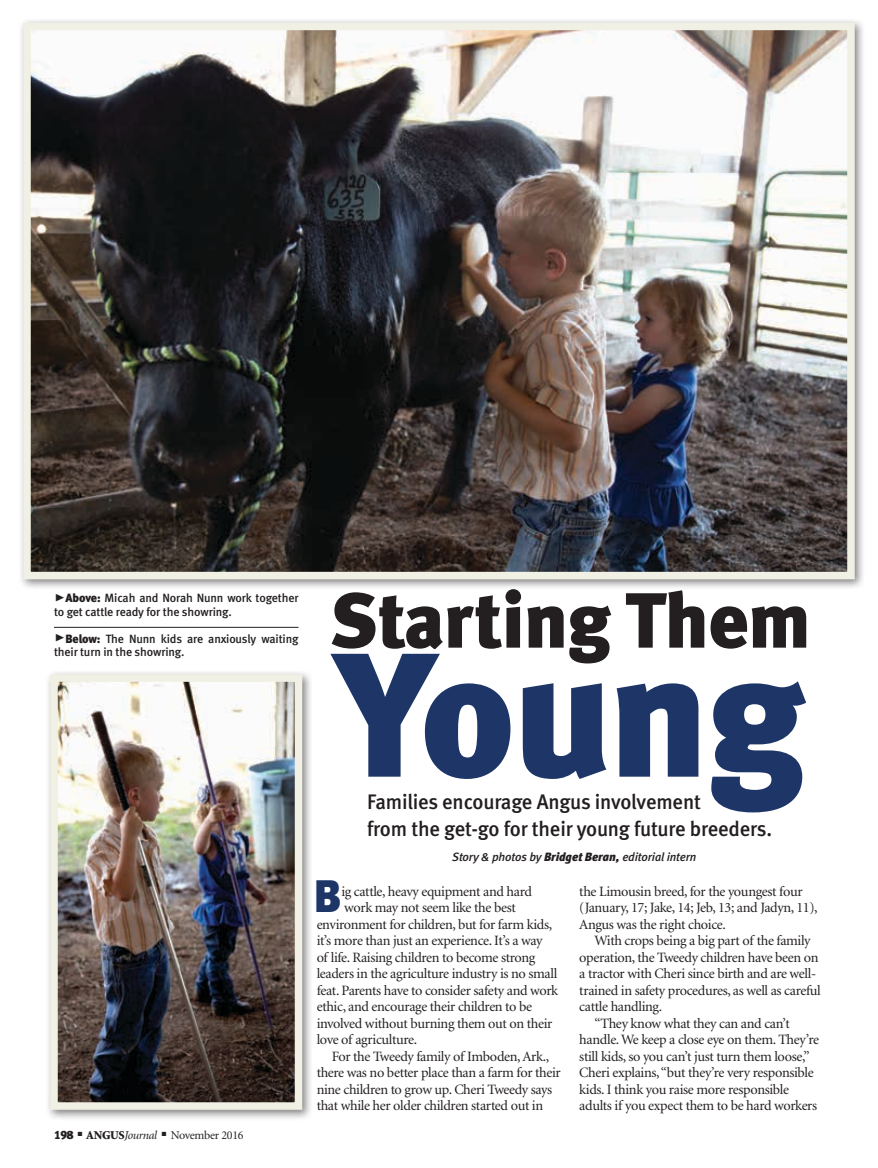
<style>
.page{position:relative;width:878px;height:1168px;background:#fff}
.page>*{position:absolute;margin:0;border:0;box-sizing:border-box;transform-origin:0 0}
.headline{font:176.25px "Meta Black LF";letter-spacing:-.02em;color:#1e3567}
.headline-2{font:78px "Meta Black LF";letter-spacing:-.01em;color:#231f20}
.Drop_Cap{font:45.45px "Meta Black LF";color:#1e3567}
.deck{font:21px/27px "Meta Medium LF";letter-spacing:-.01em;color:#231f20}
.body_text{font:14.25px/16.5px "Minion";letter-spacing:-.025em;color:#231f20}
.Drop_Cap-2{font:14.25px "Minion";letter-spacing:-.025em;color:#231f20}
.cutlines{font:12px/13.5px "Meta Medium LF";letter-spacing:-.01em;color:#231f20}
.byline{font:italic 12px "Meta Medium LF";letter-spacing:-.01em;color:#231f20}
.t1{font:12px "Minion";letter-spacing:-.025em;color:#231f20}
.s1{font-family:"Meta Black Caps Expert";font-size:21px}
.s2{font-family:"Meta Black LF"}
.s3{font-weight:900}
.s4{font-style:italic}
</style>
<div class="page">
<div style="left:18px;top:18px;width:848px;height:573px;background:#231f20;opacity:.55"></div>
<img style="left:32px;top:32px;width:813px;height:538px">
<div style="left:23px;top:23px;width:831px;height:556px;border:8px solid #f1f0e4"></div>
<hr style="left:54px;top:627px;width:244px;height:1px;background:#231f20">
<div style="left:45px;top:669px;width:268px;height:452px;background:#231f20;opacity:.55"></div>
<img style="left:59px;top:683px;width:234px;height:418px">
<div style="left:50px;top:674px;width:252px;height:436px;border:8px solid #f1f0e4"></div>
<p class="cutlines" style="left:54px;top:591px;width:246px"><span class="s1">@</span><span class="s2">Above:</span> Micah and Norah Nunn work together to get cattle ready for the showring.</p>
<p class="cutlines" style="left:54px;top:631px;width:246px"><span class="s1">@</span><span class="s2">Below:</span> The Nunn kids are anxiously waiting their turn in the showring.</p>
<p class="t1" style="left:54px;top:1129px;width:191px"><span class="s2">198</span> ■ <span class="s3">ANGUS</span><span class="s4">Journal</span> ■ November 2016</p>
<p class="headline-2" style="left:330px;top:573px;width:482px">Starting Them</p>
<p class="headline" style="left:336px;top:609px;width:470px">Young</p>
<p class="deck" style="left:367px;top:788px;width:406px">Families encourage Angus involvement<br>from the get-go for their young future breeders.</p>
<p class="byline" style="left:452px;top:850px;width:245px">Story &amp; photos by <span class="s2">Bridget Beran,</span> editorial intern</p>
<p class="Drop_Cap" style="left:314px;top:869px;width:29px">B</p>
<p class="Drop_Cap-2" style="left:341px;top:884px;width:192px">ig cattle, heavy equipment and hard</p>
<p class="Drop_Cap-2" style="left:344px;top:900px;width:173px">work may not seem like the best</p>
<p class="Drop_Cap-2" style="left:316px;top:917px;width:237px">environment for children, but for farm kids,</p>
<p class="Drop_Cap-2" style="left:316px;top:933px;width:227px">it’s more than just an experience. It’s a way</p>
<p class="Drop_Cap-2" style="left:316px;top:950px;width:220px">of life. Raising children to become strong</p>
<p class="Drop_Cap-2" style="left:316px;top:966px;width:242px">leaders in the agriculture industry is no small</p>
<p class="Drop_Cap-2" style="left:316px;top:983px;width:243px">feat. Parents have to consider safety and work</p>
<p class="Drop_Cap-2" style="left:316px;top:999px;width:217px">ethic, and encourage their children to be</p>
<p class="Drop_Cap-2" style="left:316px;top:1016px;width:237px">involved without burning them out on their</p>
<p class="Drop_Cap-2" style="left:316px;top:1032px;width:102px">love of agriculture.</p>
<p class="body_text" style="left:316px;top:1048px;width:245px;text-indent:15px">For the Tweedy family of Imboden, Ark., there was no better place than a farm for their nine children to grow up. Cheri Tweedy says that while her older children started out in</p>
<p class="body_text" style="left:579px;top:883px;width:240px">the Limousin breed, for the youngest four (January, 17; Jake, 14; Jeb, 13; and Jadyn, 11),<br>Angus was the right choice.</p>
<p class="body_text" style="left:579px;top:933px;width:243px;text-indent:15px">With crops being a big part of the family operation, the Tweedy children have been on a tractor with Cheri since birth and are well&shy;trained in safety procedures, as well as careful cattle handling.</p>
<p class="body_text" style="left:579px;top:1015px;width:241px;text-indent:15px">“They know what they can and can’t handle. We keep a close eye on them. They’re still kids, so you can’t just turn them loose,” Cheri explains, “but they’re very responsible kids. I think you raise more responsible adults if you expect them to be hard workers</p>
</div>
